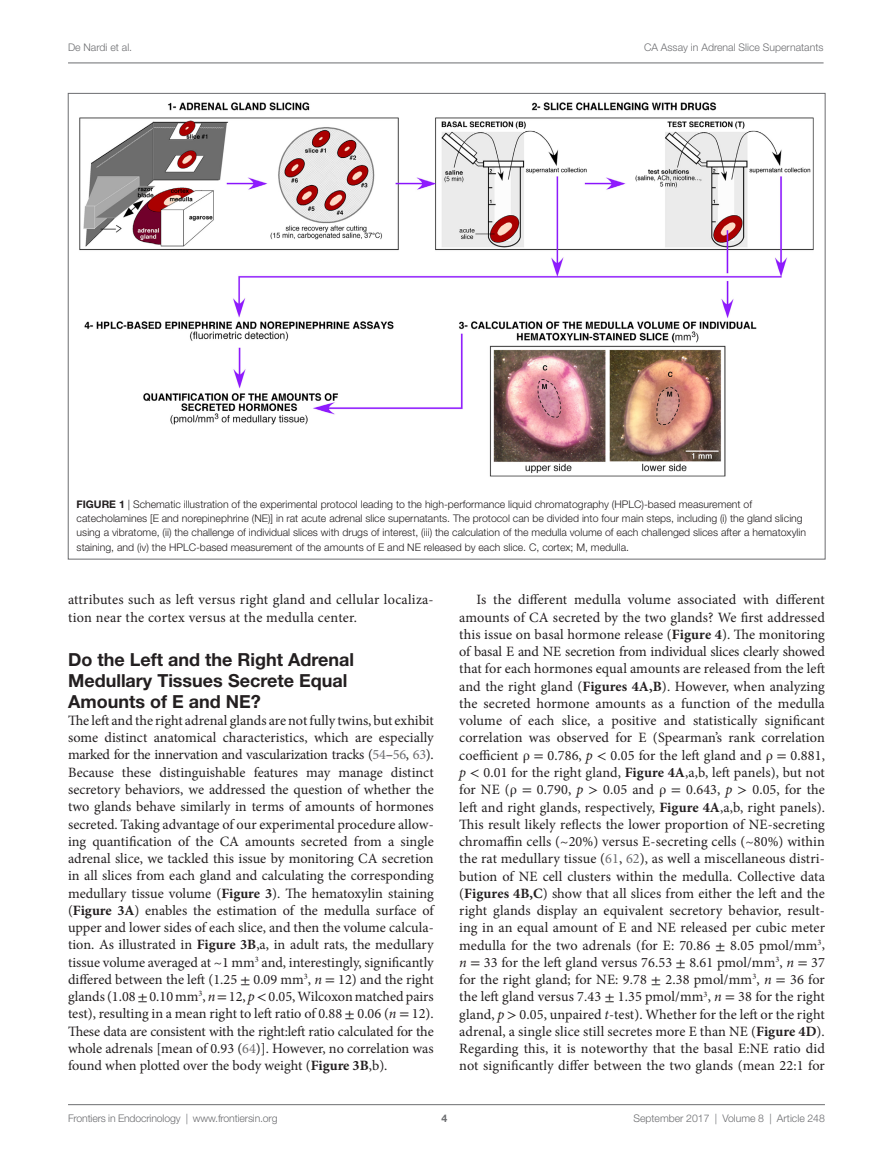
<style>
.page{position:relative;width:893px;height:1170px;background:#fff}
.page>*{position:absolute;margin:0;border:0;box-sizing:border-box;transform-origin:0 0}
.t1{font:700 18px/21px "Helvetica Neue LT Std";color:#231f20}
.t2{font:14.25px/17.2px "Minion Pro";letter-spacing:.005em;color:#231f20;text-align:justify}
.t3{font:300 10.5px/14.2px "Helvetica Neue LT Std";color:#231f20}
.t4{font:300 10.5px "Helvetica Neue LT Std";color:#6c6d70}
.t5{font:700 10.5px "Helvetica Neue LT Std";color:#6c6d70}
.s1{font-weight:700}
.s2{color:#6c6d70}
.s3{font-family:"STIX General"}
.s4{font-style:italic}
</style>
<div class="page">
<img style="left:79px;top:102px;width:735px;height:375px">
<hr style="left:68px;top:63px;width:756px;height:1px;background:#6c6d70">
<hr style="left:68px;top:1104px;width:757px;height:1px;background:#6c6d70">
<p class="t4" style="left:68px;top:41px;width:66px">De Nardi et al.</p>
<p class="t4" style="left:644px;top:41px;width:181px">CA Assay in Adrenal Slice Supernatants</p>
<p class="t3" style="left:77px;top:497px;width:731px"><span class="s1">Figure 1</span> | Schematic illustration of the experimental protocol leading to the high-performance liquid chromatography (HPLC)-based measurement of catecholamines [E and norepinephrine (NE)] in rat acute adrenal slice supernatants. The protocol can be divided into four main steps, including (i) the gland slicing using a vibratome, (ii) the challenge of individual slices with drugs of interest, (iii) the calculation of the medulla volume of each challenged slices after a hematoxylin staining, and (iv) the HPLC-based measurement of the amounts of E and NE released by each slice. C, cortex; M, medulla.</p>
<p class="t2" style="left:68px;top:591px;width:367px">attributes such as left versus right gland and cellular localiza&shy;tion near the cortex versus at the medulla center.</p>
<p class="t1" style="left:68px;top:648px;width:288px">Do the Left and the Right Adrenal<br>Medullary Tissues Secrete Equal<br>Amounts of E and NE?</p>
<p class="t2" style="left:68px;top:711px;width:367px">The left and the right adrenal glands are not fully twins, but exhibit some distinct anatomical characteristics, which are especially marked for the innervation and vascularization tracks (<span class="s2">54</span>–<span class="s2">56</span>, <span class="s2">63</span>).<br>Because these distinguishable features may manage distinct secretory behaviors, we addressed the question of whether the two glands behave similarly in terms of amounts of hormones secreted. Taking advantage of our experimental procedure allow&shy;ing quantification of the CA amounts secreted from a single adrenal slice, we tackled this issue by monitoring CA secretion in all slices from each gland and calculating the corresponding medullary tissue volume (<span class="s1">Figure 3</span>). The hematoxylin staining (<span class="s1">Figure 3A</span>) enables the estimation of the medulla surface of upper and lower sides of each slice, and then the volume calcula&shy;tion. As illustrated in <span class="s1">Figure 3B</span>,a, in adult rats, the medullary tissue volume averaged at ~1 mm<sup>3</sup> and, interestingly, significantly differed between the left (1.25 <span class="s3">±</span> 0.09 mm<sup>3</sup>, <span class="s4">n</span> <span class="s3">=</span> 12) and the right glands (1.08 <span class="s3">±</span> 0.10 mm<sup>3</sup>, <span class="s4">n</span><span class="s3">=</span> 12, <span class="s4">p</span><span class="s3">&lt;</span> 0.05, Wilcoxon matched pairs test), resulting in a mean right to left ratio of 0.88 <span class="s3">±</span> 0.06 (<span class="s4">n</span> <span class="s3">=</span> 12).<br>These data are consistent with the right:left ratio calculated for the whole adrenals [mean of 0.93 (<span class="s2">64</span>)]. However, no correlation was found when plotted over the body weight (<span class="s1">Figure 3B</span>,b).</p>
<p class="t2" style="left:459px;top:591px;width:367px;text-indent:17px">Is the different medulla volume associated with different amounts of CA secreted by the two glands? We first addressed this issue on basal hormone release (<span class="s1">Figure 4</span>). The monitoring of basal E and NE secretion from individual slices clearly showed that for each hormones equal amounts are released from the left and the right gland (<span class="s1">Figures 4A,B</span>). However, when analyzing the secreted hormone amounts as a function of the medulla volume of each slice, a positive and statistically significant correlation was observed for E (Spearman’s rank correlation coefficient <span class="s3">ρ =</span> 0.786, <span class="s4">p</span> <span class="s3">&lt;</span> 0.05 for the left gland and <span class="s3">ρ =</span> 0.881, <span class="s4">p</span> <span class="s3">&lt;</span> 0.01 for the right gland, <span class="s1">Figure 4A</span>,a,b, left panels), but not for NE (<span class="s3">ρ =</span> 0.790, <span class="s4">p</span> <span class="s3">&gt;</span> 0.05 and <span class="s3">ρ =</span> 0.643, <span class="s4">p</span> <span class="s3">&gt;</span> 0.05, for the left and right glands, respectively, <span class="s1">Figure 4A</span>,a,b, right panels).<br>This result likely reflects the lower proportion of NE-secreting chromaffin cells (~20%) versus E-secreting cells (~80%) within the rat medullary tissue (<span class="s2">61</span>, <span class="s2">62</span>), as well a miscellaneous distri&shy;bution of NE cell clusters within the medulla. Collective data (<span class="s1">Figures 4B,C</span>) show that all slices from either the left and the right glands display an equivalent secretory behavior, result&shy;ing in an equal amount of E and NE released per cubic meter medulla for the two adrenals (for E: 70.86 <span class="s3">±</span> 8.05 pmol/mm<sup>3</sup>, <span class="s4">n</span> <span class="s3">=</span> 33 for the left gland versus 76.53 <span class="s3">±</span> 8.61 pmol/mm<sup>3</sup>, <span class="s4">n</span> <span class="s3">=</span> 37 for the right gland; for NE: 9.78 <span class="s3">±</span> 2.38 pmol/mm<sup>3</sup>, <span class="s4">n</span> <span class="s3">=</span> 36 for the left gland versus 7.43 <span class="s3">±</span> 1.35 pmol/mm<sup>3</sup>, <span class="s4">n</span> <span class="s3">=</span> 38 for the right gland, <span class="s4">p</span> <span class="s3">&gt;</span> 0.05, unpaired <span class="s4">t</span>-test). Whether for the left or the right adrenal, a single slice still secretes more E than NE (<span class="s1">Figure 4D</span>).<br>Regarding this, it is noteworthy that the basal E:NE ratio did not significantly differ between the two glands (mean 22:1 for</p>
<p class="t4" style="left:68px;top:1111px;width:211px">Frontiers in Endocrinology | www.frontiersin.org</p>
<p class="t4" style="left:633px;top:1111px;width:193px">September 2017 | Volume 8 | Article 248</p>
<p class="t5" style="left:441px;top:1111px;width:7px">4</p>
</div>
